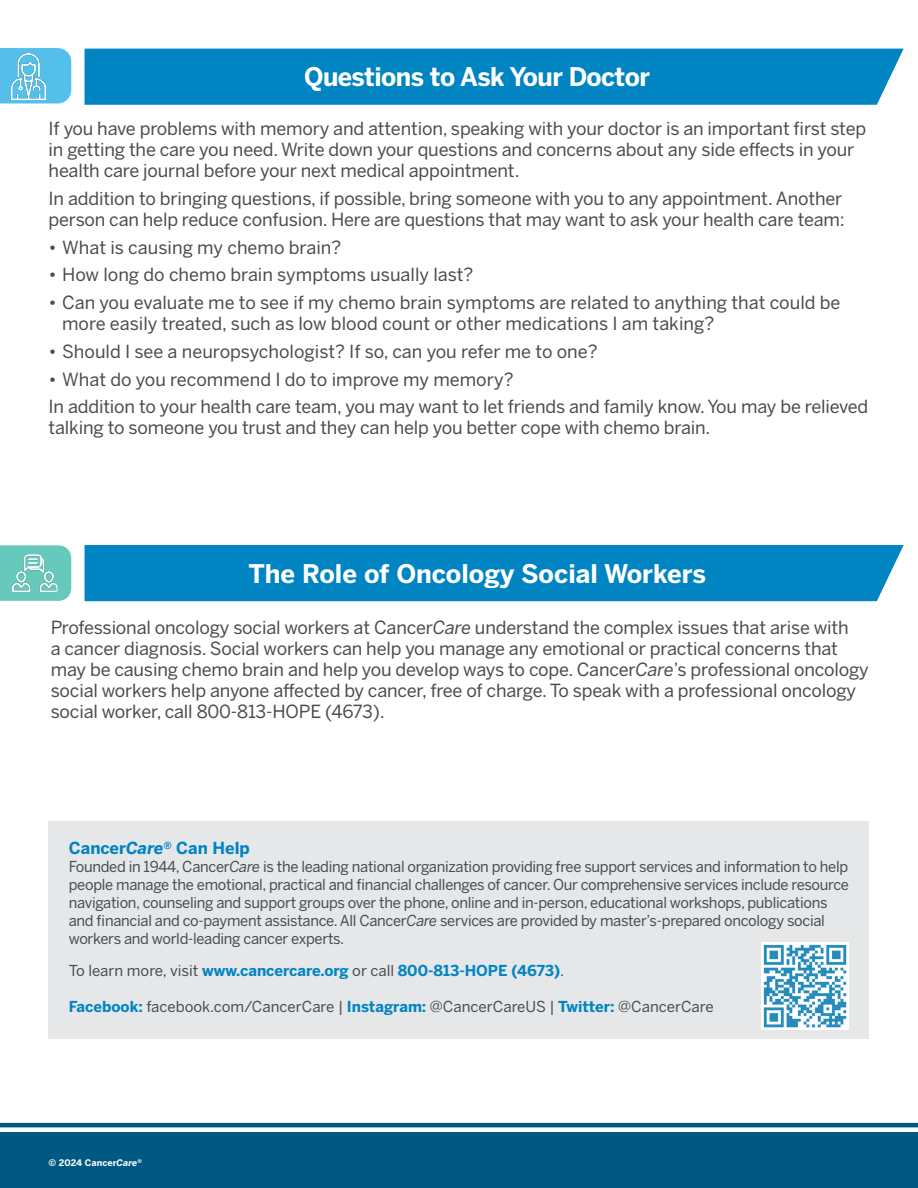
<style>
.page{position:relative;width:918px;height:1188px;background:#fff}
.page>*{position:absolute;margin:0;border:0;box-sizing:border-box;transform-origin:0 0}
.Main_Intro{font:700 25.5px "Benton Sans";color:#fff}
.Main_Intro-2{font:700 25.5px "Benton Sans";letter-spacing:-.02em;color:#fff}
.Leadder{font:18px/21px "Benton Sans";letter-spacing:-.01em;color:#4b4c4d}
.Leadder-2{font:700 16.5px "Benton Sans";color:#0084c2}
.Leadder-3{font:15px/18px "Benton Sans";letter-spacing:-.02em;color:#4b4c4d}
.Leadder-4{font:15px "Benton Sans";color:#4b4c4d}
.Leadder-5{font:700 15px "Benton Sans";color:#0084c2}
.Leadder-6{font:700 9px "Benton Sans";letter-spacing:.005em;color:#fff}
.s1{font-style:italic}
.s2{font-weight:400;color:#4b4c4d}
.s3{font-weight:700;color:#0084c2}
</style>
<div class="page">
<div style="left:0;top:1132px;width:918px;height:56px;background:#005983"></div>
<hr style="left:0;top:1123px;width:918px;height:4px;background:#005983">
<div style="left:49px;top:821px;width:820px;height:218px;background:#e6e7e9"></div>
<div style="left:0;top:48px;width:71px;height:55px;background:#53bfea"></div>
<svg style="left:0;top:545px;width:71px;height:56px;background:#6ecbbe"></svg>
<img style="left:12px;top:554px;width:45px;height:38px">
<div style="left:85px;top:49px;width:819px;height:56px;background:#0084c2"></div>
<div style="left:85px;top:545px;width:819px;height:56px;background:#0084c2"></div>
<img style="left:12px;top:53px;width:34px;height:47px">
<img style="left:761px;top:942px;width:88px;height:88px">
<p class="Main_Intro-2" style="left:304px;top:62px;width:347px">Questions to Ask Your Doctor</p>
<p class="Leadder" style="left:49px;top:118px;width:819px">If you have problems with memory and attention, speaking with your doctor is an important first step in getting the care you need. Write down your questions and concerns about any side effects in your health care journal before your next medical appointment.</p>
<p class="Leadder" style="left:49px;top:188px;width:798px">In addition to bringing questions, if possible, bring someone with you to any appointment. Another person can help reduce confusion. Here are questions that may want to ask your health care team:</p>
<p class="Leadder" style="left:49px;top:236px;width:294px">• What is causing my chemo brain?</p>
<p class="Leadder" style="left:49px;top:264px;width:426px">• How long do chemo brain symptoms usually last?</p>
<p class="Leadder" style="left:62px;top:292px;width:780px;text-indent:-14px">• Can you evaluate me to see if my chemo brain symptoms are related to anything that could be more easily treated, such as low blood count or other medications I am taking?</p>
<p class="Leadder" style="left:49px;top:341px;width:551px">• Should I see a neuropsychologist? If so, can you refer me to one?</p>
<p class="Leadder" style="left:49px;top:368px;width:466px">• What do you recommend I do to improve my memory?</p>
<p class="Leadder" style="left:49px;top:396px;width:821px">In addition to your health care team, you may want to let friends and family know. You may be relieved talking to someone you trust and they can help you better cope with chemo brain.</p>
<p class="Main_Intro" style="left:248px;top:558px;width:459px">The Role of Oncology Social Workers</p>
<p class="Leadder" style="left:51px;top:617px;width:820px">Professional oncology social workers at Cancer<span class="s1">Care</span> understand the complex issues that arise with<br>a cancer diagnosis. Social workers can help you manage any emotional or practical concerns that may be causing chemo brain and help you develop ways to cope. Cancer<span class="s1">Care</span>’s professional oncology social workers help anyone affected by cancer, free of charge. To speak with a professional oncology social worker, call 800-813-HOPE (4673).</p>
<p class="Leadder-2" style="left:69px;top:838px;width:183px">Cancer<span class="s1">Care</span><sup>®</sup> Can Help</p>
<p class="Leadder-3" style="left:69px;top:858px;width:782px">Founded in 1944, Cancer<span class="s1">Care</span> is the leading national organization providing free support services and information to help people manage the emotional, practical and financial challenges of cancer. Our comprehensive services include resource navigation, counseling and support groups over the phone, online and in-person, educational workshops, publications and financial and co-payment assistance. All Cancer<span class="s1">Care</span> services are provided by master’s-prepared oncology social workers and world-leading cancer experts.</p>
<p class="Leadder-5" style="left:69px;top:961px;width:497px"><span class="s2">To learn more, visit</span> www.cancercare.org <span class="s2">or call</span> 800-813-HOPE (4673)<span class="s2">.</span></p>
<p class="Leadder-4" style="left:69px;top:997px;width:647px"><span class="s3">Facebook:</span> facebook.com/CancerCare | <span class="s3">Instagram:</span> @CancerCareUS | <span class="s3">Twitter:</span> @CancerCare</p>
<p class="Leadder-6" style="left:49px;top:1158px;width:95px">© 2024 Cancer<span class="s1">Care</span><sup>®</sup></p>
</div>
